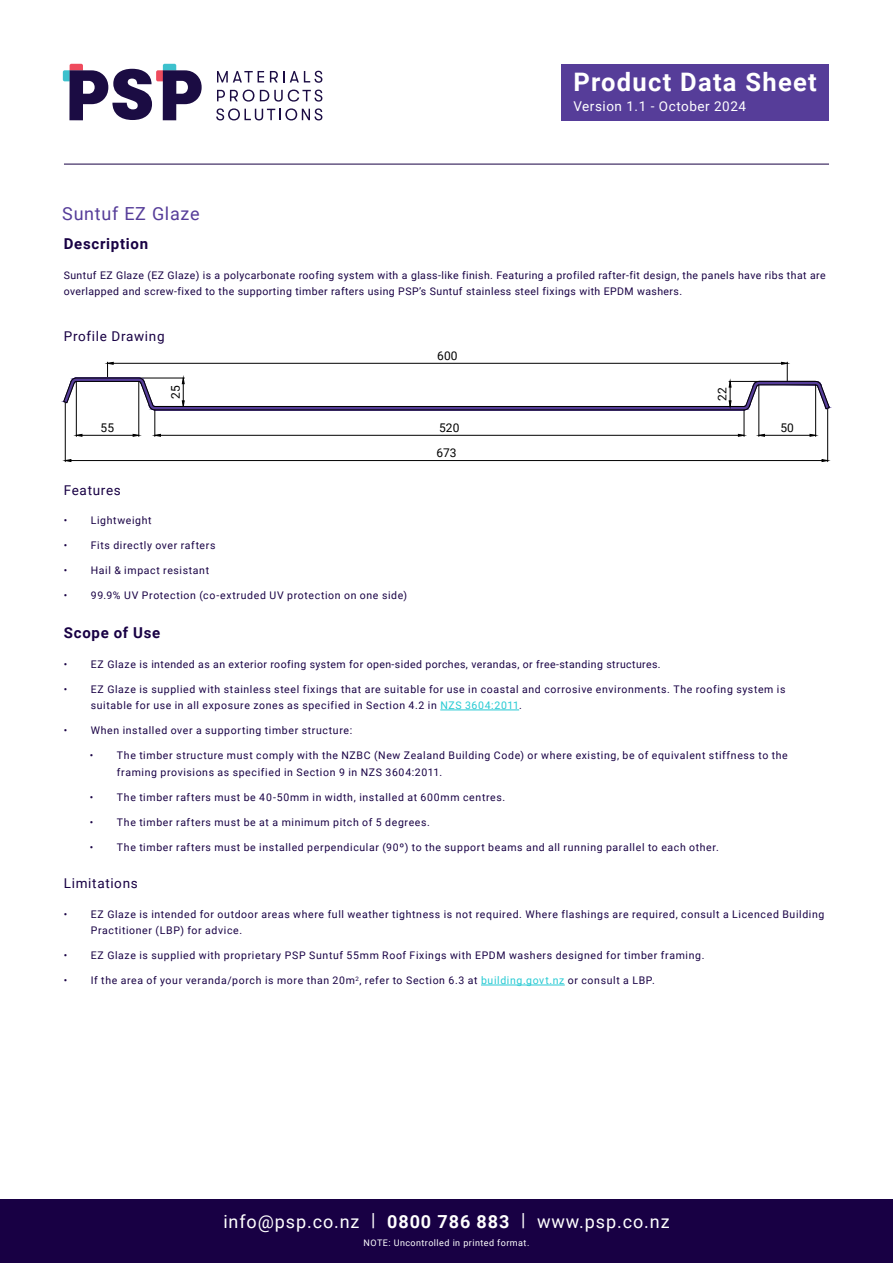
<style>
.page{position:relative;width:893px;height:1263px;background:#fff}
.page>*{position:absolute;margin:0;border:0;box-sizing:border-box;transform-origin:0 0}
.t1{font:700 25.5px "Roboto";letter-spacing:.05em;color:#fff}
.t2{font:18px "Roboto";letter-spacing:.05em;color:#fff}
.t3{font:18px "Roboto";letter-spacing:.04em;color:#563d99}
.t4{font:700 15px "Roboto";letter-spacing:.045em;color:#180044}
.t5{font:13.5px "Roboto";letter-spacing:.05em;color:#180044}
.t6{font:13.5px "Roboto";letter-spacing:.04em;color:#fff}
.t7{font:12px "Roboto";color:#000}
.t8{font:10.5px/16.5px "Roboto";letter-spacing:.06em;color:#180044}
.t9{font:10.5px/16.5px "Roboto";letter-spacing:.04em;color:#180044}
.t10{font:9px "Roboto";letter-spacing:.05em;color:#fff}
.s1{color:#25cad3}
.s2{font-weight:700}
</style>
<div class="page">
<div style="left:561px;top:64px;width:268px;height:56px;background:#563d99"></div>
<svg style="left:217px;top:71px;width:47px;height:11px"></svg>
<svg style="left:270px;top:71px;width:52px;height:12px"></svg>
<svg style="left:217px;top:90px;width:37px;height:12px"></svg>
<svg style="left:260px;top:90px;width:62px;height:12px"></svg>
<svg style="left:216px;top:108px;width:106px;height:12px"></svg>
<svg style="left:63px;top:64px;width:139px;height:56px"></svg>
<hr style="left:64px;top:164px;width:765px;height:1px;background:#180044">
<div style="left:0;top:1199px;width:893px;height:63px;background:#180044"></div>
<hr style="left:440px;top:710px;width:79px;height:1px;background:#25cad3">
<hr style="left:481px;top:985px;width:84px;height:1px;background:#25cad3">
<hr style="left:65px;top:402px;width:1px;height:60px;background:#000">
<hr style="left:827px;top:408px;width:1px;height:54px;background:#000">
<hr style="left:71px;top:460px;width:751px;height:1px;background:#000">
<svg style="left:65px;top:459px;width:7px;height:3px"></svg>
<svg style="left:821px;top:459px;width:7px;height:3px"></svg>
<svg style="left:63px;top:362px;width:767px;height:75px"></svg>
<h1 class="t1" style="left:573px;top:65px;width:245px">Product Data Sheet</h1>
<h2 class="t3" style="left:62px;top:201px;width:139px">Suntuf EZ Glaze</h2>
<p class="t6" style="left:573px;top:96px;width:174px">Version 1.1 - October 2024</p>
<h3 class="t4" style="left:64px;top:234px;width:86px">Description</h3>
<p class="t9" style="left:64px;top:266px;width:763px">Suntuf EZ Glaze (EZ Glaze) is a polycarbonate roofing system with a glass-like finish. Featuring a profiled rafter-fit design, the panels have ribs that are overlapped and screw-fixed to the supporting timber rafters using PSP’s Suntuf stainless steel fixings with EPDM washers.</p>
<p class="t5" style="left:64px;top:326px;width:102px">Profile Drawing</p>
<p class="t7" style="left:167px;top:399px;width:15px;rotate:-90deg">25</p>
<p class="t7" style="left:437px;top:347px;width:22px">600</p>
<p class="t7" style="left:714px;top:401px;width:15px;rotate:-90deg">22</p>
<p class="t7" style="left:101px;top:419px;width:15px">55</p>
<p class="t7" style="left:780px;top:419px;width:15px">50</p>
<p class="t7" style="left:439px;top:419px;width:22px">520</p>
<p class="t7" style="left:436px;top:444px;width:22px">673</p>
<p class="t5" style="left:64px;top:481px;width:59px">Features</p>
<p class="t8" style="left:64px;top:512px;width:89px">• Lightweight</p>
<p class="t8" style="left:64px;top:537px;width:153px">• Fits directly over rafters</p>
<p class="t8" style="left:64px;top:562px;width:147px">• Hail &amp; impact resistant</p>
<p class="t8" style="left:64px;top:587px;width:345px">• 99.9% UV Protection (co-extruded UV protection on one side)</p>
<h3 class="t4" style="left:64px;top:622px;width:98px">Scope of Use</h3>
<p class="t9" style="left:64px;top:655px;width:598px">• EZ Glaze is intended as an exterior roofing system for open-sided porches, verandas, or free-standing structures.</p>
<p class="t8" style="left:91px;top:680px;width:696px;text-indent:-27px">• EZ Glaze is supplied with stainless steel fixings that are suitable for use in coastal and corrosive environments. The roofing system is suitable for use in all exposure zones as specified in Section 4.2 in <span class="s1">NZS 3604:2011</span>.</p>
<p class="t8" style="left:64px;top:722px;width:290px">• When installed over a supporting timber structure:</p>
<p class="t8" style="left:117px;top:747px;width:672px;text-indent:-27px">• The timber structure must comply with the NZBC (New Zealand Building Code) or where existing, be of equivalent stiffness to the framing provisions as specified in Section 9 in NZS 3604:2011.</p>
<p class="t8" style="left:90px;top:788px;width:417px">• The timber rafters must be 40-50mm in width, installed at 600mm centres.</p>
<p class="t8" style="left:90px;top:813px;width:342px">• The timber rafters must be at a minimum pitch of 5 degrees.</p>
<p class="t8" style="left:90px;top:838px;width:631px">• The timber rafters must be installed perpendicular (90º) to the support beams and all running parallel to each other.</p>
<p class="t5" style="left:64px;top:874px;width:76px">Limitations</p>
<p class="t8" style="left:91px;top:905px;width:735px;text-indent:-27px">• EZ Glaze is intended for outdoor areas where full weather tightness is not required. Where flashings are required, consult a Licenced Building<br>Practitioner (LBP) for advice.</p>
<p class="t8" style="left:64px;top:947px;width:642px">• EZ Glaze is supplied with proprietary PSP Suntuf 55mm Roof Fixings with EPDM washers designed for timber framing.</p>
<p class="t8" style="left:64px;top:972px;width:593px">• If the area of your veranda/porch is more than 20m<sup>2</sup>, refer to Section 6.3 at <span class="s1">building.govt.nz</span> or consult a LBP.</p>
<h2 class="t2" style="left:223px;top:1209px;width:448px">info@psp.co.nz | <span class="s2">0800 786 883</span> | www.psp.co.nz</h2>
<p class="t10" style="left:364px;top:1237px;width:167px">NOTE: Uncontrolled in printed format.</p>
</div>
